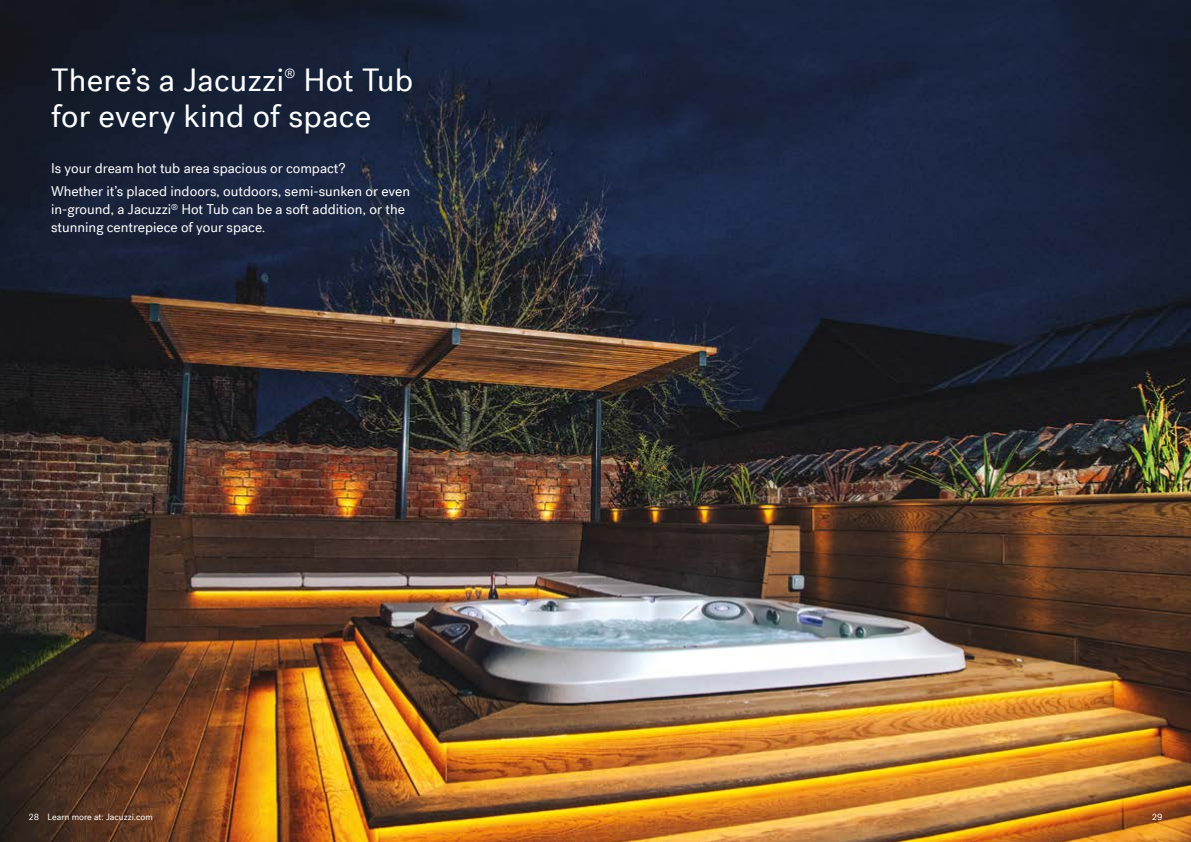
<style>
.page{position:relative;width:1191px;height:842px;background:#fff}
.page>*{position:absolute;margin:0;border:0;box-sizing:border-box;transform-origin:0 0}
.t1{font:32px/36px "Post Grotesk";letter-spacing:.01em;color:#fff}
.t2{font:14px/23.7px "Post Grotesk";color:#fff}
.t3{font:13.2px "Post Grotesk";color:#fff}
.t4{font:9px "Post Grotesk";color:#fff}
</style>
<div class="page">
<img style="left:0;top:0;width:1191px;height:842px">
<div style="left:43px;top:58px;width:377px;height:85px;background:#0c2638;opacity:.35"></div>
<h1 class="t1" style="left:51px;top:62px;width:235px">There’s a Jacuzzi</h1>
<p class="t3" style="left:285px;top:66px;width:12px">®</p>
<h1 class="t1" style="left:51px;top:62px;width:364px;text-indent:252px">Hot Tub for every kind of space</h1>
<p class="t2" style="left:51px;top:156px;width:361px">Is your dream hot tub area spacious or compact?<br>Whether it’s placed indoors, outdoors, semi-sunken or even</p>
<p class="t2" style="left:51px;top:201px;width:355px;line-height:18px">in-ground, a Jacuzzi<sup>®</sup> Hot Tub can be a soft addition, or the stunning centrepiece of your space.</p>
<p class="t4" style="left:28px;top:811px;width:126px">28 Learn more at: Jacuzzi.com</p>
<p class="t4" style="left:1151px;top:811px;width:12px">29</p>
</div>
